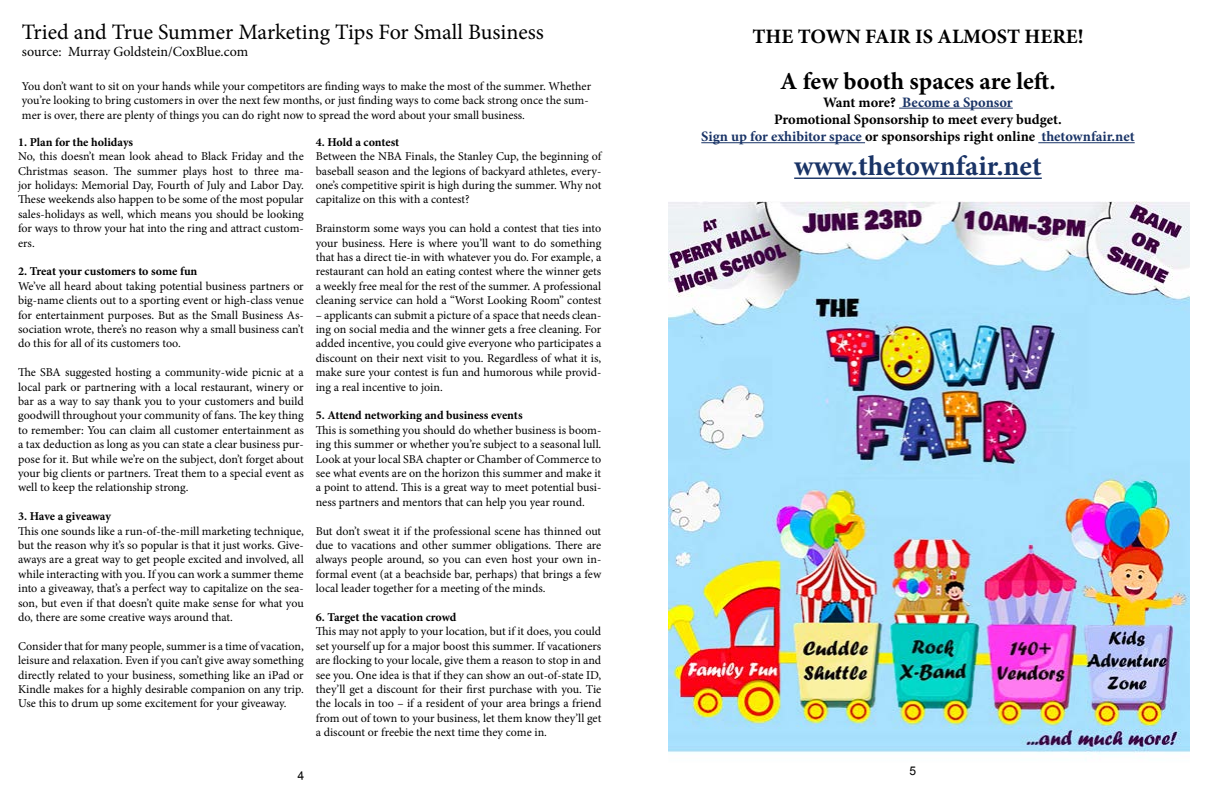
<style>
.page{position:relative;width:1224px;height:792px;background:#fff}
.page>*{position:absolute;margin:0;border:0;box-sizing:border-box;transform-origin:0 0}
.t1{font:700 28.4px "Minion Pro";color:#193366}
.t2{font:700 24.4px "Minion Pro";color:#000}
.t3{font:22px "Minion Pro";letter-spacing:-.005em;color:#000}
.t4{font:700 20.4px "Minion Pro";color:#000}
.t5{font:700 14.4px/17.3px "Minion Pro";color:#000;text-align:center}
.t6{font:14px "Minion Pro";color:#000}
.t7{font:12px/14.4px "Minion Pro";letter-spacing:-.005em;color:#000;text-align:justify}
.t8{font:700 12px "Minion Pro";letter-spacing:-.005em;color:#000}
.t9{font:12px "Arial";color:#000}
.s1{color:#193366}
</style>
<div class="page">
<hr style="left:899px;top:108px;width:114px;height:1px;background:#193366">
<hr style="left:701px;top:142px;width:164px;height:1px;background:#193366">
<hr style="left:1038px;top:142px;width:97px;height:1px;background:#193366">
<hr style="left:794px;top:178px;width:248px;height:1px;background:#193366">
<img style="left:669px;top:202px;width:520px;height:552px">
<h3 class="t3" style="left:22px;top:18px;width:523px">Tried and True Summer Marketing Tips For Small Business</h3>
<p class="t6" style="left:22px;top:42px;width:228px">source: Murray Goldstein/CoxBlue.com</p>
<p class="t7" style="left:22px;top:79px;width:571px;text-align:left">You don’t want to sit on your hands while your competitors are finding ways to make the most of the summer. Whether you’re looking to bring customers in over the next few months, or just finding ways to come back strong once the sum&shy;mer is over, there are plenty of things you can do right now to spread the word about your small business.</p>
<p class="t8" style="left:18px;top:134px;width:117px">1. Plan for the holidays</p>
<p class="t7" style="left:18px;top:149px;width:287px">No, this doesn’t mean look ahead to Black Friday and the Christmas season. The summer plays host to three ma&shy;jor holidays: Memorial Day, Fourth of July and Labor Day.<br>These weekends also happen to be some of the most popular sales-holidays as well, which means you should be looking for ways to throw your hat into the ring and attract custom&shy;ers.</p>
<p class="t8" style="left:18px;top:263px;width:181px">2. Treat your customers to some fun</p>
<p class="t7" style="left:18px;top:279px;width:287px">We’ve all heard about taking potential business partners or big-name clients out to a sporting event or high-class venue for entertainment purposes. But as the Small Business As&shy;sociation wrote, there’s no reason why a small business can’t do this for all of its customers too.</p>
<p class="t7" style="left:18px;top:365px;width:287px">The SBA suggested hosting a community-wide picnic at a local park or partnering with a local restaurant, winery or bar as a way to say thank you to your customers and build goodwill throughout your community of fans. The key thing to remember: You can claim all customer entertainment as a tax deduction as long as you can state a clear business pur&shy;pose for it. But while we’re on the subject, don’t forget about your big clients or partners. Treat them to a special event as well to keep the relationship strong.</p>
<p class="t8" style="left:18px;top:508px;width:94px">3. Have a giveaway</p>
<p class="t7" style="left:18px;top:524px;width:287px">This one sounds like a run-of-the-mill marketing technique, but the reason why it’s so popular is that it just works. Give&shy;aways are a great way to get people excited and involved, all while interacting with you. If you can work a summer theme into a giveaway, that’s a perfect way to capitalize on the sea&shy;son, but even if that doesn’t quite make sense for what you do, there are some creative ways around that.</p>
<p class="t7" style="left:18px;top:639px;width:287px">Consider that for many people, summer is a time of vacation, leisure and relaxation. Even if you can’t give away something directly related to your business, something like an iPad or Kindle makes for a highly desirable companion on any trip.<br>Use this to drum up some excitement for your giveaway.</p>
<p class="t8" style="left:316px;top:134px;width:85px">4. Hold a contest</p>
<p class="t7" style="left:316px;top:149px;width:287px">Between the NBA Finals, the Stanley Cup, the beginning of baseball season and the legions of backyard athletes, every&shy;one’s competitive spirit is high during the summer. Why not capitalize on this with a contest?</p>
<p class="t7" style="left:316px;top:221px;width:287px">Brainstorm some ways you can hold a contest that ties into your business. Here is where you’ll want to do something that has a direct tie-in with whatever you do. For example, a restaurant can hold an eating contest where the winner gets a weekly free meal for the rest of the summer. A professional cleaning service can hold a “Worst Looking Room” contest</p>
<p class="t7" style="left:316px;top:308px;width:287px">– applicants can submit a picture of a space that needs clean&shy;ing on social media and the winner gets a free cleaning. For added incentive, you could give everyone who participates a discount on their next visit to you. Regardless of what it is, make sure your contest is fun and humorous while provid&shy;ing a real incentive to join.</p>
<p class="t8" style="left:316px;top:407px;width:208px">5. Attend networking and business events</p>
<p class="t7" style="left:316px;top:423px;width:287px">This is something you should do whether business is boom&shy;ing this summer or whether you’re subject to a seasonal lull.<br>Look at your local SBA chapter or Chamber of Commerce to see what events are on the horizon this summer and make it a point to attend. This is a great way to meet potential busi&shy;ness partners and mentors that can help you year round.</p>
<p class="t7" style="left:316px;top:524px;width:287px">But don’t sweat it if the professional scene has thinned out due to vacations and other summer obligations. There are always people around, so you can even host your own in&shy;formal event (at a beachside bar, perhaps) that brings a few local leader together for a meeting of the minds.</p>
<p class="t8" style="left:316px;top:609px;width:142px">6. Target the vacation crowd</p>
<p class="t7" style="left:316px;top:624px;width:287px">This may not apply to your location, but if it does, you could set yourself up for a major boost this summer. If vacationers are flocking to your locale, give them a reason to stop in and see you. One idea is that if they can show an out-of-state ID, they’ll get a discount for their first purchase with you. Tie the locals in too – if a resident of your area brings a friend from out of town to your business, let them know they’ll get a discount or freebie the next time they come in.</p>
<h3 class="t4" style="left:752px;top:22px;width:333px">THE TOWN FAIR IS ALMOST HERE!</h3>
<h2 class="t2" style="left:780px;top:64px;width:277px">A few booth spaces are left.</h2>
<p class="t5" style="left:701px;top:93px;width:435px">Want more? <span class="s1">Become a Sponsor<br></span>Promotional Sponsorship to meet every budget.<br><span class="s1">Sign up for exhibitor space</span> or sponsorships right online <span class="s1">thetownfair.net</span></p>
<h1 class="t1" style="left:794px;top:146px;width:249px">www.thetownfair.net</h1>
<p class="t9" style="left:909px;top:763px;width:8px">5</p>
</div>
